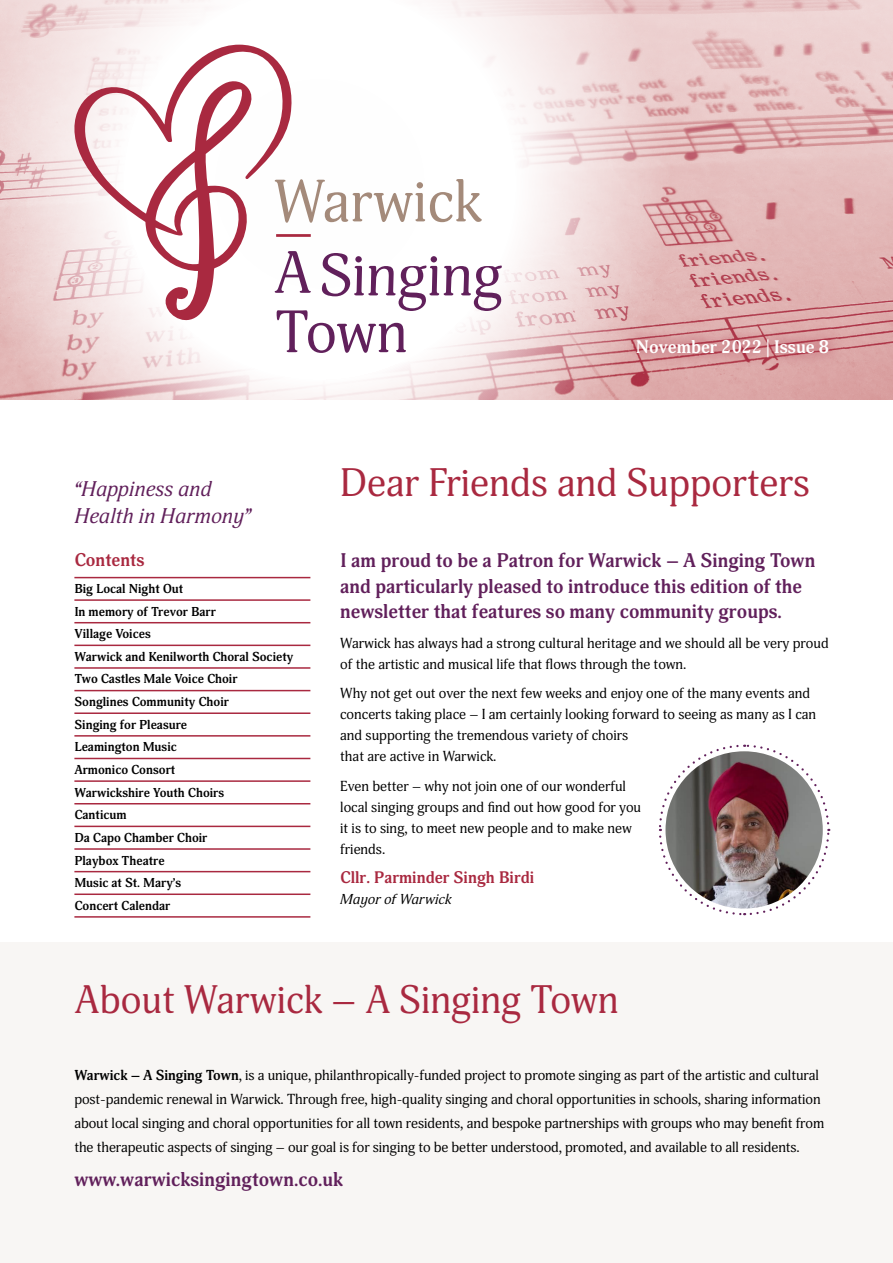
<style>
.page{position:relative;width:893px;height:1263px;background:#fff}
.page>*{position:absolute;margin:0;border:0;box-sizing:border-box;transform-origin:0 0}
.t1{font:39px "Adonis";color:#a92940}
.t2{font:italic 21px/27px "Adonis";color:#61205b}
.t3{font:700 19.5px/25.5px "Adonis";color:#61205b}
.t4{font:700 18px "Adonis";color:#fff}
.t5{font:700 18px "Adonis";color:#a92940}
.t6{font:700 16.5px "Adonis";color:#a92940}
.t7{font:14.25px/21px "Adonis";letter-spacing:-.005em;color:#000}
.t8{font:italic 14.25px "Adonis";color:#000}
.t9{font:700 12.75px/22.6px "Adonis";color:#000}
.s1{font-weight:700}
</style>
<div class="page">
<img style="left:671px;top:0;width:222px;height:400px">
<div style="left:0;top:942px;width:893px;height:321px;background:#f6f3f1"></div>
<svg style="left:0;top:0;width:671px;height:400px"></svg>
<svg style="left:623px;top:326px;width:219px;height:43px;background:#d18f93"></svg>
<svg style="left:6px;top:41px;width:291px;height:315px"></svg>
<svg style="left:275px;top:251px;width:227px;height:102px"></svg>
<svg style="left:275px;top:179px;width:207px;height:44px"></svg>
<hr style="left:276px;top:234px;width:35px;height:3px;background:#a92940">
<svg style="left:659px;top:744px;width:172px;height:172px"></svg>
<hr style="left:74px;top:599px;width:236px;height:2px;background:#a92940">
<hr style="left:74px;top:622px;width:236px;height:1px;background:#a92940">
<hr style="left:74px;top:645px;width:236px;height:1px;background:#a92940">
<hr style="left:74px;top:667px;width:236px;height:2px;background:#a92940">
<hr style="left:74px;top:690px;width:236px;height:1px;background:#a92940">
<hr style="left:74px;top:712px;width:236px;height:2px;background:#a92940">
<hr style="left:74px;top:735px;width:236px;height:2px;background:#a92940">
<hr style="left:74px;top:758px;width:236px;height:1px;background:#a92940">
<hr style="left:74px;top:780px;width:236px;height:2px;background:#a92940">
<hr style="left:74px;top:803px;width:236px;height:1px;background:#a92940">
<hr style="left:74px;top:826px;width:236px;height:1px;background:#a92940">
<hr style="left:74px;top:848px;width:236px;height:2px;background:#a92940">
<hr style="left:74px;top:871px;width:236px;height:1px;background:#a92940">
<hr style="left:74px;top:893px;width:236px;height:2px;background:#a92940">
<hr style="left:74px;top:916px;width:236px;height:2px;background:#a92940">
<hr style="left:74px;top:577px;width:236px;height:1px;background:#a92940">
<h2 class="t2" style="left:74px;top:476px;width:178px">“Happiness and<br>Health in Harmony”</h2>
<p class="t5" style="left:74px;top:549px;width:72px">Contents</p>
<p class="t9" style="left:74px;top:578px;width:220px">Big Local Night Out<br>In memory of Trevor Barr<br>Village Voices<br>Warwick and Kenilworth Choral Society<br>Two Castles Male Voice Choir<br>Songlines Community Choir<br>Singing for Pleasure<br>Leamington Music<br>Armonico Consort<br>Warwickshire Youth Choirs<br>Canticum<br>Da Capo Chamber Choir<br>Playbox Theatre<br>Music at St. Mary’s<br>Concert Calendar</p>
<p class="t4" style="left:636px;top:336px;width:195px">November 2022 | Issue 8</p>
<h1 class="t1" style="left:340px;top:460px;width:471px">Dear Friends and Supporters</h1>
<h3 class="t3" style="left:340px;top:548px;width:477px">I am proud to be a Patron for Warwick – A Singing Town and particularly pleased to introduce this edition of the newsletter that features so many community groups.</h3>
<p class="t7" style="left:340px;top:633px;width:490px">Warwick has always had a strong cultural heritage and we should all be very proud of the artistic and musical life that flows through the town.</p>
<p class="t7" style="left:340px;top:683px;width:478px">Why not get out over the next few weeks and enjoy one of the many events and concerts taking place – I am certainly looking forward to seeing as many as I can and supporting the tremendous variety of choirs<br>that are active in Warwick.</p>
<p class="t7" style="left:340px;top:776px;width:302px">Even better – why not join one of our wonderful local singing groups and find out how good for you it is to sing, to meet new people and to make new friends.</p>
<p class="t6" style="left:340px;top:868px;width:196px">Cllr. Parminder Singh Birdi</p>
<p class="t8" style="left:340px;top:891px;width:113px">Mayor of Warwick</p>
<h1 class="t1" style="left:74px;top:977px;width:546px">About Warwick – A Singing Town</h1>
<p class="t7" style="left:74px;top:1063px;width:751px;line-height:24px"><span class="s1">Warwick – A Singing Town</span>, is a unique, philanthropically-funded project to promote singing as part of the artistic and cultural post-pandemic renewal in Warwick. Through free, high-quality singing and choral opportunities in schools, sharing information about local singing and choral opportunities for all town residents, and bespoke partnerships with groups who may benefit from the therapeutic aspects of singing – our goal is for singing to be better understood, promoted, and available to all residents.</p>
<h3 class="t3" style="left:74px;top:1167px;width:270px">www.warwicksingingtown.co.uk</h3>
</div>
